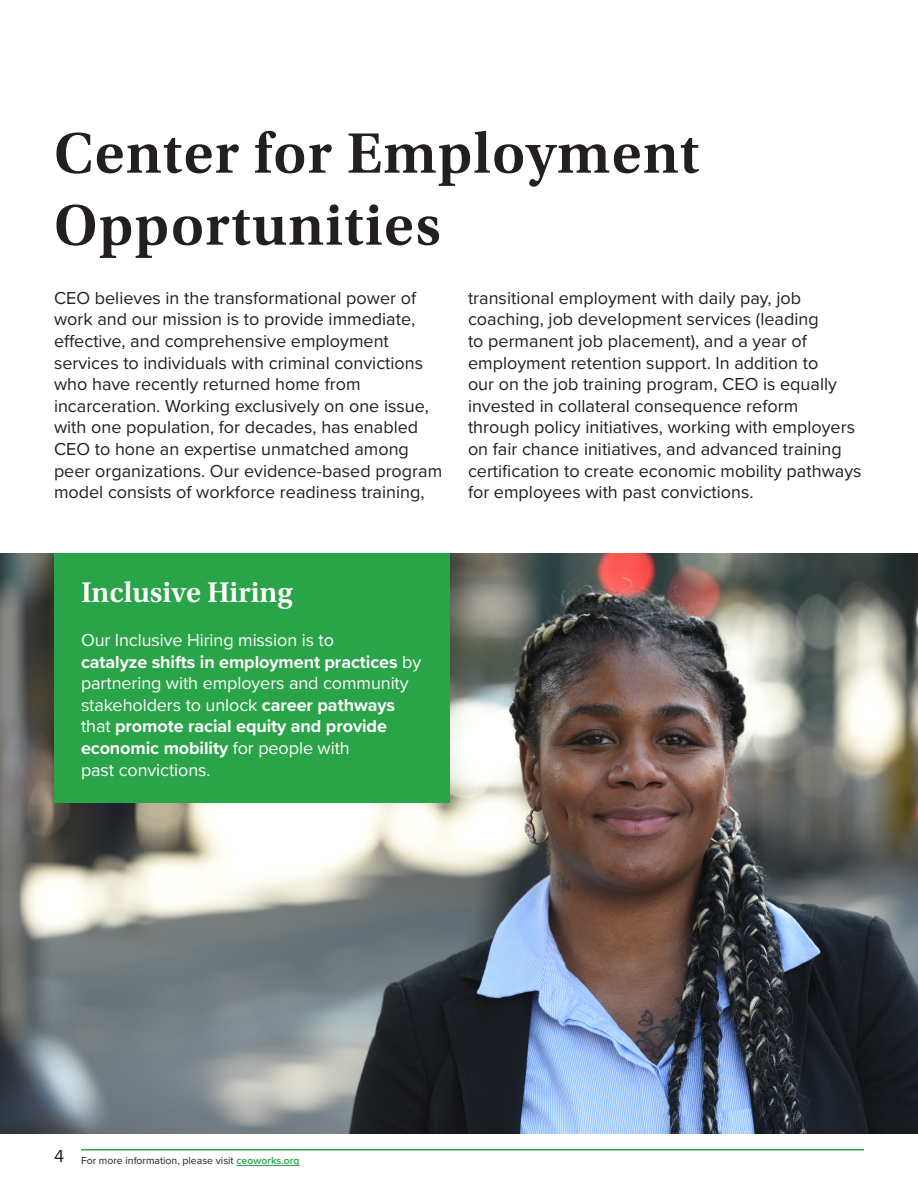
<style>
.page{position:relative;width:918px;height:1188px;background:#fff}
.page>*{position:absolute;margin:0;border:0;box-sizing:border-box;transform-origin:0 0}
.Utopia_-_Section_Header___L_Title_-_Blac{font:600 60px/72px "Utopia Std";letter-spacing:.02em;color:#231f20}
.Utopia_-_Callout_-_black{font:600 30px "Utopia Std";color:#fff}
.Proxima_Nova_-_Body_-_black{font:18px/21.6px "Proxima Nova";color:#231f20}
.Proxima_Nova_-_Body_-_black-2{font:18px/21.6px "Proxima Nova";letter-spacing:-.005em;color:#fff}
.t1{font:10.5px "Proxima Nova";color:#231f20}
.s1{font-weight:700}
.s2{font-weight:600;color:#29a448}
</style>
<div class="page">
<hr style="left:81px;top:1149px;width:783px;height:1px;background:#29a448">
<hr style="left:236px;top:1165px;width:64px;height:1px;background:#29a448">
<img style="left:0;top:554px;width:918px;height:580px">
<div style="left:54px;top:605px;width:396px;height:198px;background:#29a448"></div>
<div style="left:54px;top:554px;width:396px;height:78px;background:#29a448"></div>
<p class="Utopia_-_Section_Header___L_Title_-_Blac" style="left:54px;top:118px;width:647px">Center for Employment<br>Opportunities</p>
<p class="Proxima_Nova_-_Body_-_black" style="left:54px;top:286px;width:390px">CEO believes in the transformational power of work and our mission is to provide immediate, effective, and comprehensive employment services to individuals with criminal convictions who have recently returned home from incarceration. Working exclusively on one issue, with one population, for decades, has enabled CEO to hone an expertise unmatched among peer organizations. Our evidence-based program model consists of workforce readiness training,</p>
<p class="Proxima_Nova_-_Body_-_black" style="left:468px;top:286px;width:395px">transitional employment with daily pay, job coaching, job development services (leading<br>to permanent job placement), and a year of employment retention support. In addition to<br>our on the job training program, CEO is equally invested in collateral consequence reform through policy initiatives, working with employers on fair chance initiatives, and advanced training certification to create economic mobility pathways for employees with past convictions.</p>
<p class="Utopia_-_Callout_-_black" style="left:81px;top:576px;width:213px">Inclusive Hiring</p>
<p class="Proxima_Nova_-_Body_-_black-2" style="left:81px;top:628px;width:342px">Our Inclusive Hiring mission is to<br><span class="s1">catalyze shifts in employment practices</span> by partnering with employers and community stakeholders to unlock <span class="s1">career pathways </span>that <span class="s1">promote racial equity and provide economic mobility</span> for people with<br>past convictions.</p>
<p class="t1" style="left:54px;top:1153px;width:247px"><sup>4</sup> For more information, please visit <span class="s2">ceoworks.org</span></p>
</div>
